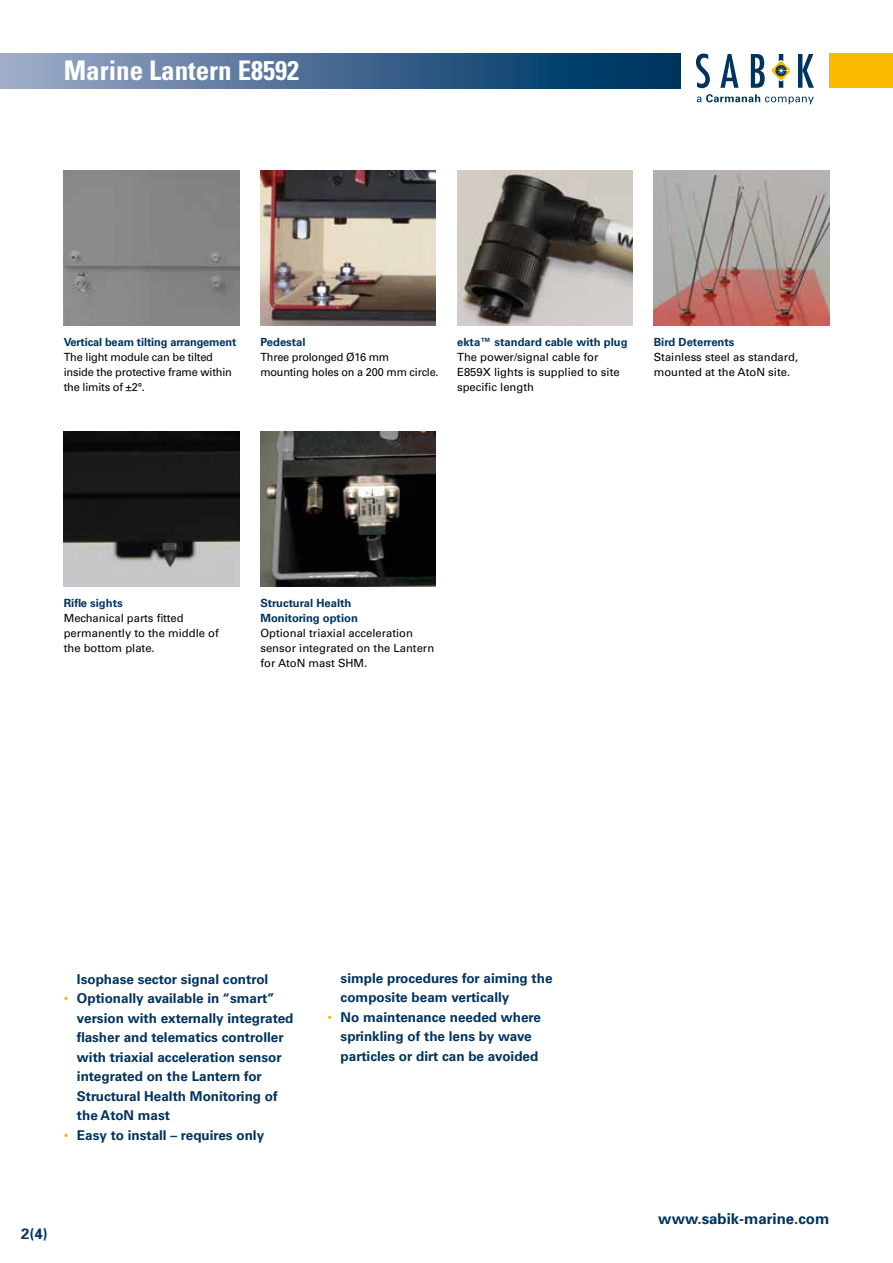
<style>
.page{position:relative;width:893px;height:1263px;background:#fff}
.page>*{position:absolute;margin:0;border:0;box-sizing:border-box;transform-origin:0 0}
.t1{font:700 condensed 27px "Univers";color:#fff}
.t2{font:700 15px "Univers";color:#00335e}
.t3{font:700 13.5px/19.5px "Univers LT Std";color:#00335e}
.t4{font:11.25px/15px "Univers LT Std";color:#000}
.t5{font:700 11.25px/15px "Univers LT Std";color:#00335e}
.t6{font:11.25px/15px "Univers LT Std";letter-spacing:-.02em;color:#000}
.s1{font-family:"Univers";font-weight:400;color:#fbba00}
</style>
<div class="page">
<div style="left:0;top:54px;width:680px;height:34px;background:linear-gradient(to right,#9ea8c7,#002d5b)"></div>
<div style="left:829px;top:53px;width:64px;height:35px;background:#fbba00"></div>
<svg style="left:696px;top:54px;width:14px;height:34px"></svg>
<svg style="left:720px;top:54px;width:18px;height:34px"></svg>
<svg style="left:751px;top:54px;width:14px;height:34px"></svg>
<svg style="left:798px;top:54px;width:16px;height:34px"></svg>
<svg style="left:771px;top:54px;width:19px;height:34px"></svg>
<svg style="left:697px;top:94px;width:117px;height:10px"></svg>
<img style="left:654px;top:170px;width:175px;height:156px">
<img style="left:260px;top:170px;width:176px;height:156px">
<img style="left:64px;top:170px;width:175px;height:156px">
<img style="left:457px;top:170px;width:175px;height:156px">
<img style="left:64px;top:431px;width:175px;height:156px">
<img style="left:260px;top:431px;width:176px;height:156px">
<h1 class="t1" style="left:64px;top:54px;width:237px">Marine Lantern E8592</h1>
<p class="t5" style="left:64px;top:335px;width:174px">Vertical beam tilting arrangement</p>
<p class="t6" style="left:64px;top:350px;width:170px">The light module can be tilted inside the protective frame within the limits of ±2°.</p>
<p class="t5" style="left:260px;top:335px;width:47px">Pedestal</p>
<p class="t6" style="left:260px;top:350px;width:180px">Three prolonged Ø16 mm mounting holes on a 200 mm circle.</p>
<p class="t5" style="left:457px;top:335px;width:172px">ekta™ standard cable with plug</p>
<p class="t4" style="left:457px;top:350px;width:164px">The power/signal cable for<br>E859X lights is supplied to site specific length</p>
<p class="t5" style="left:654px;top:335px;width:82px">Bird Deterrents</p>
<p class="t4" style="left:654px;top:350px;width:146px">Stainless steel as standard, mounted at the AtoN site.</p>
<p class="t5" style="left:64px;top:596px;width:60px">Rifle sights</p>
<p class="t4" style="left:64px;top:611px;width:157px">Mechanical parts fitted permanently to the middle of the bottom plate.</p>
<p class="t5" style="left:260px;top:596px;width:99px">Structural Health<br>Monitoring option</p>
<p class="t4" style="left:260px;top:626px;width:175px">Optional triaxial acceleration sensor integrated on the Lantern for AtoN mast SHM.</p>
<p class="t3" style="left:77px;top:969px;width:193px">Isophase sector signal control</p>
<p class="t3" style="left:77px;top:989px;width:218px;text-indent:-13px"><span class="s1">•</span> Optionally available in “smart” version with externally integrated flasher and telematics controller with triaxial acceleration sensor integrated on the Lantern for<br>Structural Health Monitoring of the AtoN mast</p>
<p class="t3" style="left:64px;top:1125px;width:202px"><span class="s1">•</span> Easy to install – requires only</p>
<p class="t2" style="left:21px;top:1224px;width:28px">2(4)</p>
<p class="t3" style="left:341px;top:968px;width:214px">simple procedures for aiming the composite beam vertically</p>
<p class="t3" style="left:341px;top:1007px;width:202px;text-indent:-13px"><span class="s1">•</span> No maintenance needed where sprinkling of the lens by wave particles or dirt can be avoided</p>
<p class="t2" style="left:658px;top:1209px;width:172px">www.sabik-marine.com</p>
</div>
